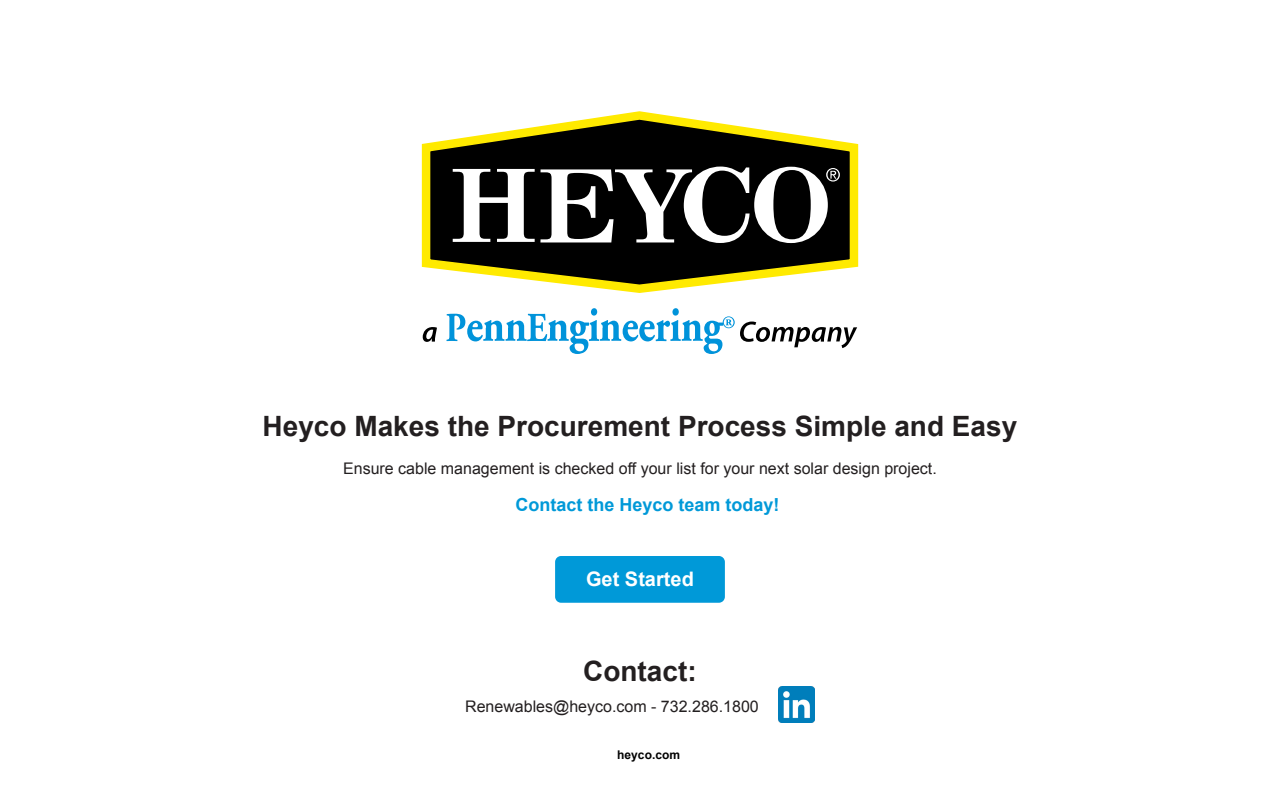
<style>
.page{position:relative;width:1280px;height:800px;background:#fff}
.page>*{position:absolute;margin:0;border:0;box-sizing:border-box;transform-origin:0 0}
.t1{font:700 28px "Arial";color:#231f20}
.t2{font:700 20px "Arial";color:#fff}
.Call_Out{font:700 18px "Arial";color:#0099d8}
.Body_Copy{font:16px "Arial";color:#231f20}
.Folio_Type{font:700 12px "Arial";color:#000}
</style>
<div class="page">
<div style="left:555px;top:556px;width:170px;height:47px;background:#0099d8;border-radius:6px"></div>
<img style="left:778px;top:687px;width:37px;height:36px">
<svg style="left:421px;top:111px;width:438px;height:182px"></svg>
<svg style="left:428px;top:117px;width:424px;height:170px"></svg>
<svg style="left:423px;top:327px;width:14px;height:15px"></svg>
<svg style="left:446px;top:308px;width:411px;height:46px"></svg>
<svg style="left:453px;top:167px;width:387px;height:76px"></svg>
<h2 class="t1" style="left:263px;top:408px;width:756px">Heyco Makes the Procurement Process Simple and Easy</h2>
<p class="Body_Copy" style="left:343px;top:458px;width:595px">Ensure cable management is checked off your list for your next solar design project.</p>
<p class="Call_Out" style="left:515px;top:493px;width:266px">Contact the Heyco team today!</p>
<h3 class="t2" style="left:586px;top:566px;width:109px">Get Started</h3>
<h2 class="t1" style="left:583px;top:653px;width:115px">Contact:</h2>
<p class="Body_Copy" style="left:465px;top:696px;width:295px">Renewables@heyco.com - 732.286.1800</p>
<p class="Folio_Type" style="left:617px;top:747px;width:64px">heyco.com</p>
</div>
